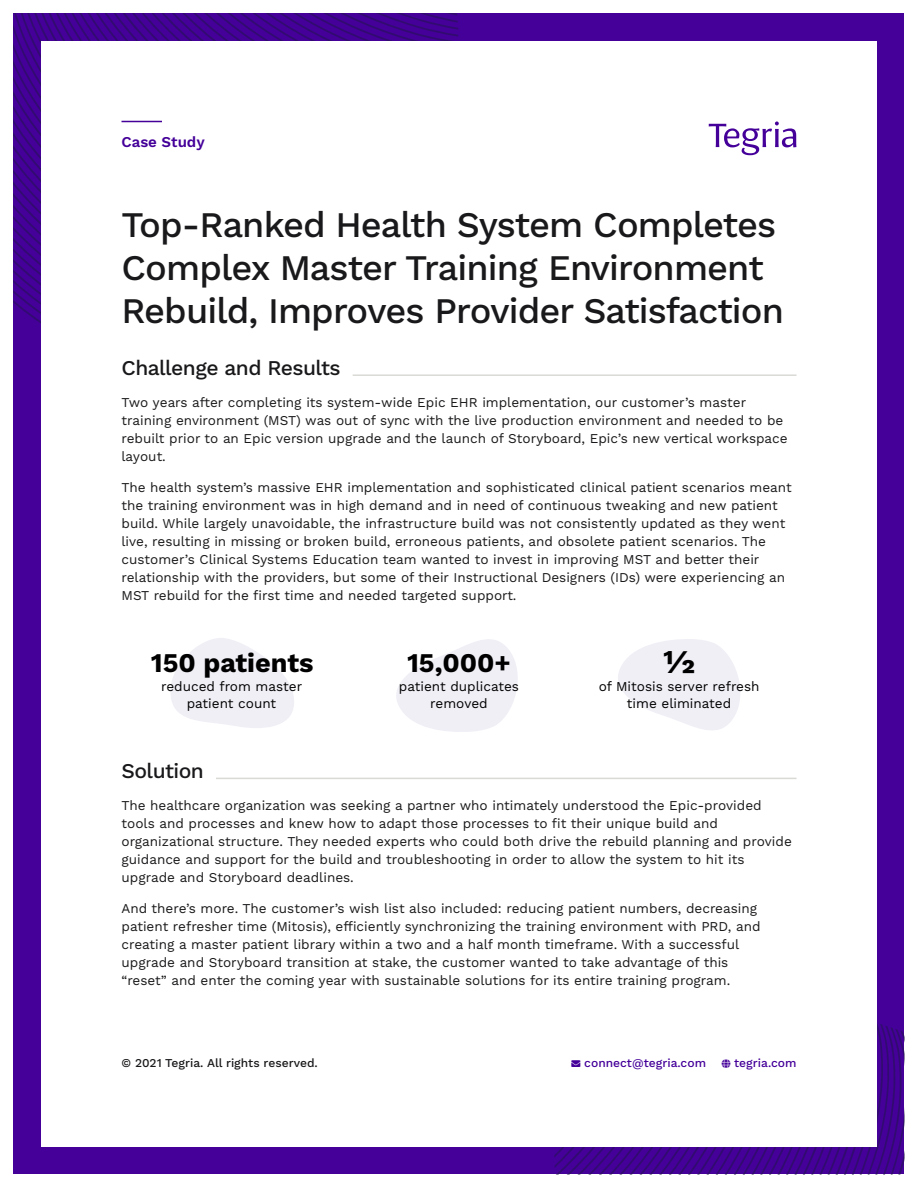
<style>
.page{position:relative;width:918px;height:1188px;background:#fff}
.page>*{position:absolute;margin:0;border:0;box-sizing:border-box;transform-origin:0 0}
.t1{font:500 36px/43.2px "Work Sans";letter-spacing:-.025em;color:#19191b}
.t2{font:700 33px "Work Sans";color:#000}
.t3{font:700 27px "Work Sans";color:#000}
.t4{font:500 21px "Work Sans";letter-spacing:-.025em;color:#19191b}
.t5{font:600 15px "Work Sans";color:#409}
.t6{font:13.5px/18px "Work Sans";color:#19191b}
.t7{font:13.5px/16.2px "Work Sans";color:#000;text-align:center}
.t8{font:500 12px "Work Sans";color:#19191b}
.t9{font:500 12px "Work Sans";color:#409}
</style>
<div class="page">
<div style="left:14px;top:14px;width:890px;height:1160px;background:#409"></div>
<svg style="left:14px;top:14px;width:444px;height:309px"></svg>
<svg style="left:554px;top:1023px;width:350px;height:151px"></svg>
<div style="left:41px;top:41px;width:836px;height:1106px;background:#fff"></div>
<hr style="left:122px;top:121px;width:40px;height:1px;background:#409">
<hr style="left:353px;top:374px;width:444px;height:2px;background:#d9d9d6">
<hr style="left:216px;top:778px;width:580px;height:1px;background:#d9d9d6">
<svg style="left:709px;top:121px;width:87px;height:34px"></svg>
<svg style="left:171px;top:638px;width:123px;height:90px"></svg>
<svg style="left:396px;top:639px;width:122px;height:93px"></svg>
<svg style="left:618px;top:639px;width:122px;height:91px"></svg>
<p class="t5" style="left:122px;top:134px;width:85px">Case Study</p>
<p class="t1" style="left:122px;top:204px;width:664px">Top-Ranked Health System Completes<br>Complex Master Training Environment<br>Rebuild, Improves Provider Satisfaction</p>
<p class="t4" style="left:122px;top:356px;width:221px">Challenge and Results</p>
<p class="t6" style="left:122px;top:394px;width:668px">Two years after completing its system-wide Epic EHR implementation, our customer’s master training environment (MST) was out of sync with the live production environment and needed to be rebuilt prior to an Epic version upgrade and the launch of Storyboard, Epic’s new vertical workspace layout.</p>
<p class="t6" style="left:122px;top:479px;width:672px">The health system’s massive EHR implementation and sophisticated clinical patient scenarios meant the training environment was in high demand and in need of continuous tweaking and new patient build. While largely unavoidable, the infrastructure build was not consistently updated as they went live, resulting in missing or broken build, erroneous patients, and obsolete patient scenarios. The customer’s Clinical Systems Education team wanted to invest in improving MST and better their relationship with the providers, but some of their Instructional Designers (IDs) were experiencing an MST rebuild for the first time and needed targeted support.</p>
<p class="t2" style="left:663px;top:643px;width:33px">½</p>
<p class="t3" style="left:151px;top:647px;width:164px">150 patients</p>
<p class="t3" style="left:407px;top:647px;width:105px">15,000+</p>
<p class="t7" style="left:399px;top:679px;width:122px">patient duplicates removed</p>
<p class="t7" style="left:161px;top:679px;width:143px">reduced from master patient count</p>
<p class="t7" style="left:599px;top:679px;width:162px">of Mitosis server refresh time eliminated</p>
<p class="t4" style="left:122px;top:759px;width:84px">Solution</p>
<p class="t6" style="left:122px;top:797px;width:672px">The healthcare organization was seeking a partner who intimately understood the Epic-provided tools and processes and knew how to adapt those processes to fit their unique build and organizational structure. They needed experts who could both drive the rebuild planning and provide guidance and support for the build and troubleshooting in order to allow the system to hit its upgrade and Storyboard deadlines.</p>
<p class="t6" style="left:122px;top:900px;width:641px">And there’s more. The customer’s wish list also included: reducing patient numbers, decreasing patient refresher time (Mitosis), efficiently synchronizing the training environment with PRD, and creating a master patient library within a two and a half month timeframe. With a successful upgrade and Storyboard transition at stake, the customer wanted to take advantage of this “reset” and enter the coming year with sustainable solutions for its entire training program.</p>
<p class="t8" style="left:122px;top:1055px;width:198px">© 2021 Tegria. All rights reserved.</p>
<p class="t9" style="left:571px;top:1055px;width:136px">→ connect@tegria.com</p>
<p class="t9" style="left:734px;top:1055px;width:64px">tegria.com</p>
</div>
